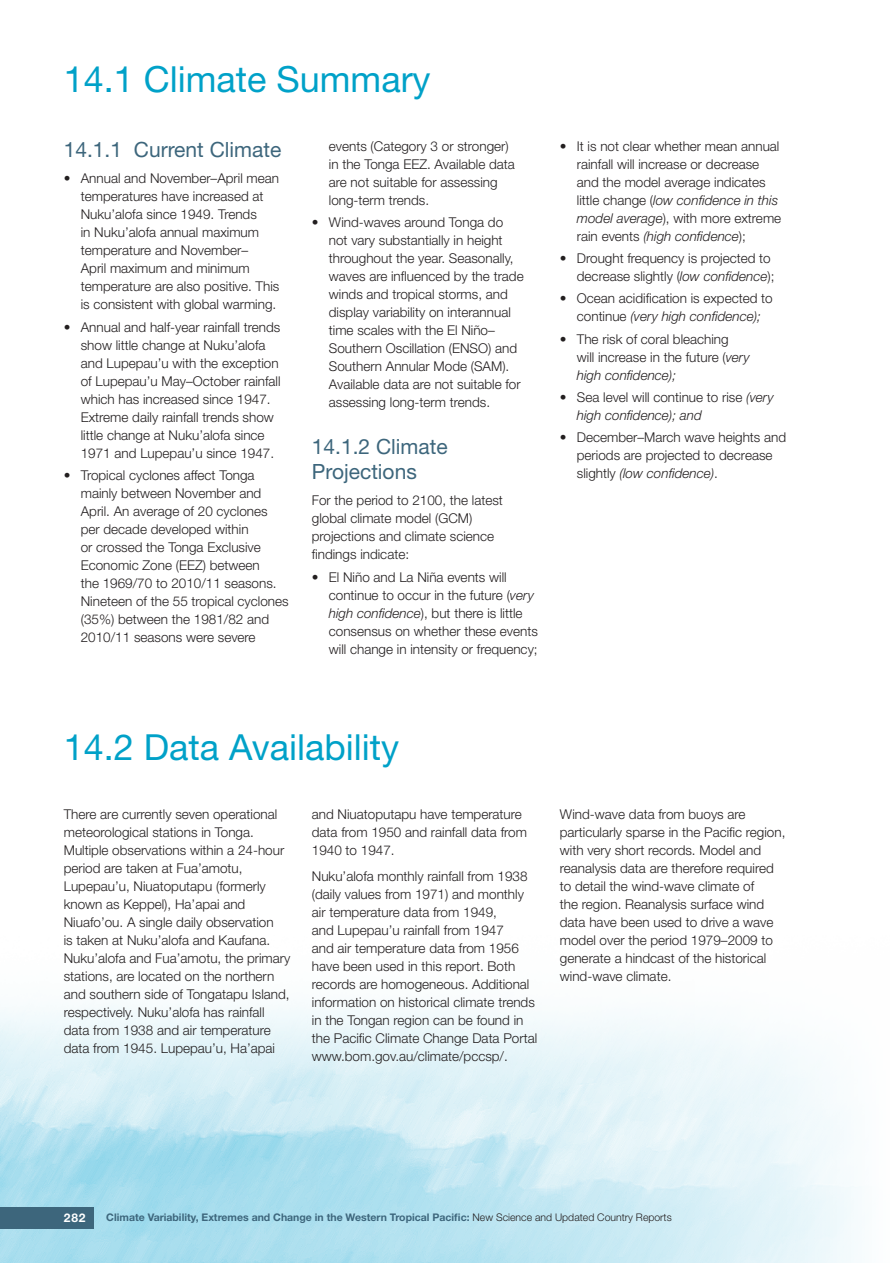
<style>
.page{position:relative;width:893px;height:1263px;background:#fff}
.page>*{position:absolute;margin:0;border:0;box-sizing:border-box;transform-origin:0 0}
.page_title{font:36px "Helvetica Neue";color:#00a1c8}
.heading_1{font:21px/25.2px "Helvetica Neue";color:#3d667c}
.body{font:300 13.5px/18px "Helvetica Neue";color:#231f20}
.t1{font:700 12px "Helvetica Neue";color:#fff}
.t2{font:700 10.5px "Helvetica Neue";color:#3d667c}
.s1{font-style:italic}
.s2{font-weight:300;color:#231f20}
</style>
<div class="page">
<img style="left:0;top:1003px;width:858px;height:260px">
<div style="left:0;top:1208px;width:94px;height:21px;background:#3d667c"></div>
<h1 class="page_title" style="left:64px;top:58px;width:368px">14.1 Climate Summary</h1>
<h2 class="heading_1" style="left:64px;top:136px;width:219px">14.1.1 Current Climate</h2>
<p class="body" style="left:81px;top:169px;width:200px;text-indent:-17px">• Annual and November–April mean temperatures have increased at<br>Nuku’alofa since 1949. Trends<br>in Nuku’alofa annual maximum temperature and November–<br>April maximum and minimum temperature are also positive. This is consistent with global warming.</p>
<p class="body" style="left:81px;top:317px;width:201px;text-indent:-17px">• Annual and half-year rainfall trends show little change at Nuku’alofa and Lupepau’u with the exception of Lupepau’u May–October rainfall which has increased since 1947.<br>Extreme daily rainfall trends show little change at Nuku’alofa since 1971 and Lupepau’u since 1947.</p>
<p class="body" style="left:81px;top:466px;width:209px;text-indent:-17px">• Tropical cyclones affect Tonga mainly between November and<br>April. An average of 20 cyclones per decade developed within<br>or crossed the Tonga Exclusive<br>Economic Zone (EEZ) between<br>the 1969/70 to 2010/11 seasons.<br>Nineteen of the 55 tropical cyclones (35%) between the 1981/82 and<br>2010/11 seasons were severe</p>
<p class="body" style="left:329px;top:137px;width:188px">events (Category 3 or stronger) in the Tonga EEZ. Available data are not suitable for assessing long‑term trends.</p>
<p class="body" style="left:329px;top:213px;width:196px;text-indent:-17px">• Wind-waves around Tonga do not vary substantially in height throughout the year. Seasonally, waves are influenced by the trade winds and tropical storms, and display variability on interannual time scales with the El Niño–<br>Southern Oscillation (ENSO) and<br>Southern Annular Mode (SAM).<br>Available data are not suitable for assessing long-term trends.</p>
<h2 class="heading_1" style="left:312px;top:433px;width:137px">14.1.2 Climate<br>Projections</h2>
<p class="body" style="left:312px;top:491px;width:193px">For the period to 2100, the latest global climate model (GCM) projections and climate science findings indicate:</p>
<p class="body" style="left:329px;top:568px;width:211px;text-indent:-17px">• El Niño and La Niña events will continue to occur in the future (<span class="s1">very high confidence</span>), but there is little consensus on whether these events will change in intensity or frequency;</p>
<p class="body" style="left:577px;top:137px;width:206px;text-indent:-17px">• It is not clear whether mean annual rainfall will increase or decrease and the model average indicates little change (<span class="s1">low confidence in this model average</span>), with more extreme rain events <span class="s1">(high confidence</span>);</p>
<p class="body" style="left:560px;top:249px;width:216px;text-align:right">• Drought frequency is projected to decrease slightly (<span class="s1">low confidence</span>);</p>
<p class="body" style="left:560px;top:289px;width:214px;text-align:center">• Ocean acidification is expected to continue <span class="s1">(very high confidence);</span></p>
<p class="body" style="left:577px;top:330px;width:174px;text-indent:-17px">• The risk of coral bleaching<br>will increase in the future (<span class="s1">very high confidence);</span></p>
<p class="body" style="left:577px;top:388px;width:198px;text-indent:-17px">• Sea level will continue to rise <span class="s1">(very high confidence); and</span></p>
<p class="body" style="left:577px;top:428px;width:211px;text-indent:-17px">• December–March wave heights and periods are projected to decrease slightly <span class="s1">(low confidence)</span>.</p>
<h1 class="page_title" style="left:64px;top:725px;width:337px">14.2 Data Availability</h1>
<p class="body" style="left:64px;top:804px;width:228px">There are currently seven operational meteorological stations in Tonga.<br>Multiple observations within a 24‑hour period are taken at Fua’amotu, Lupepau’u, Niuatoputapu (formerly known as Keppel), Ha’apai and Niuafo’ou. A single daily observation<br>is taken at Nuku’alofa and Kaufana.<br>Nuku’alofa and Fua’amotu, the primary stations, are located on the northern and southern side of Tongatapu Island, respectively. Nuku’alofa has rainfall data from 1938 and air temperature data from 1945. Lupepau’u, Ha’apai</p>
<p class="body" style="left:312px;top:804px;width:217px">and Niuatoputapu have temperature data from 1950 and rainfall data from<br>1940 to 1947.</p>
<p class="body" style="left:312px;top:867px;width:227px">Nuku’alofa monthly rainfall from 1938 (daily values from 1971) and monthly air temperature data from 1949,<br>and Lupepau’u rainfall from 1947<br>and air temperature data from 1956 have been used in this report. Both records are homogeneous. Additional information on historical climate trends in the Tongan region can be found in the Pacific Climate Change Data Portal www.bom.gov.au/climate/pccsp/.</p>
<p class="body" style="left:560px;top:804px;width:227px">Wind-wave data from buoys are particularly sparse in the Pacific region, with very short records. Model and reanalysis data are therefore required to detail the wind-wave climate of<br>the region. Reanalysis surface wind data have been used to drive a wave model over the period 1979–2009 to generate a hindcast of the historical wind-wave climate.</p>
<p class="t1" style="left:64px;top:1210px;width:23px">282</p>
<p class="t2" style="left:106px;top:1211px;width:567px">Climate Variability, Extremes and Change in the Western Tropical Pacific: <span class="s2">New Science and Updated Country Reports</span></p>
</div>
